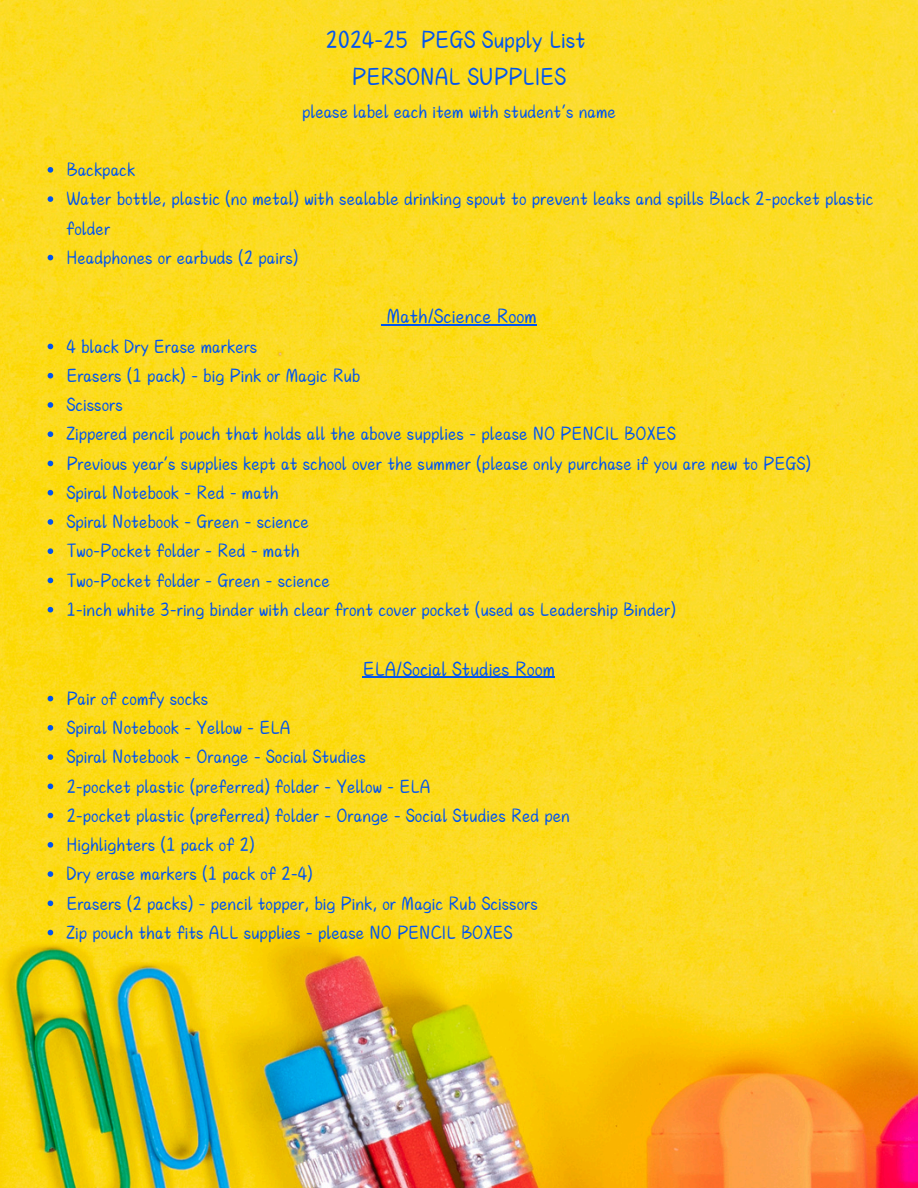
<style>
.page{position:relative;width:918px;height:1188px;background:#fff}
.page>*{position:absolute;margin:0;border:0;box-sizing:border-box;transform-origin:0 0}
.t1{font:27px/37.2px "Canva Milk Ttea";color:#0255ee;text-align:center}
.t2{font:22.5px "Canva Milk Ttea";color:#0255ee}
.t3{font:21px/29.2px "Canva Milk Ttea";color:#0255ee}
</style>
<div class="page">
<img style="left:0;top:0;width:918px;height:1188px">
<svg style="left:48px;top:167px;width:5px;height:6px"></svg>
<svg style="left:48px;top:196px;width:5px;height:6px"></svg>
<svg style="left:48px;top:255px;width:5px;height:5px"></svg>
<hr style="left:387px;top:325px;width:150px;height:1px;background:#0255ee">
<svg style="left:48px;top:344px;width:5px;height:5px"></svg>
<svg style="left:48px;top:373px;width:5px;height:6px"></svg>
<svg style="left:48px;top:402px;width:5px;height:6px"></svg>
<svg style="left:48px;top:431px;width:5px;height:6px"></svg>
<svg style="left:48px;top:461px;width:5px;height:5px"></svg>
<svg style="left:48px;top:490px;width:5px;height:6px"></svg>
<svg style="left:48px;top:519px;width:5px;height:6px"></svg>
<svg style="left:48px;top:548px;width:5px;height:6px"></svg>
<svg style="left:48px;top:578px;width:5px;height:5px"></svg>
<svg style="left:48px;top:607px;width:5px;height:6px"></svg>
<hr style="left:363px;top:677px;width:192px;height:1px;background:#0255ee">
<svg style="left:48px;top:696px;width:5px;height:5px"></svg>
<svg style="left:48px;top:725px;width:5px;height:6px"></svg>
<svg style="left:48px;top:754px;width:5px;height:6px"></svg>
<svg style="left:48px;top:784px;width:5px;height:5px"></svg>
<svg style="left:48px;top:813px;width:5px;height:5px"></svg>
<svg style="left:48px;top:842px;width:5px;height:6px"></svg>
<svg style="left:48px;top:871px;width:5px;height:6px"></svg>
<svg style="left:48px;top:901px;width:5px;height:5px"></svg>
<svg style="left:48px;top:930px;width:5px;height:5px"></svg>
<h1 class="t1" style="left:326px;top:20px;width:262px">2024-25 PEGS Supply List<br>PERSONAL SUPPLIES</h1>
<h1 class="t3" style="left:302px;top:96px;width:315px">please label each item with student’s name</h1>
<p class="t3" style="left:66px;top:154px;width:70px">Backpack</p>
<p class="t3" style="left:66px;top:183px;width:809px">Water bottle, plastic (no metal) with sealable drinking spout to prevent leaks and spills Black 2-pocket plastic folder</p>
<p class="t3" style="left:66px;top:242px;width:234px">Headphones or earbuds (2 pairs)</p>
<h1 class="t2" style="left:387px;top:302px;width:152px">Math/Science Room</h1>
<p class="t3" style="left:66px;top:331px;width:193px">4 black Dry Erase markers</p>
<p class="t3" style="left:66px;top:360px;width:296px">Erasers (1 pack) - big Pink or Magic Rub</p>
<p class="t3" style="left:66px;top:389px;width:58px">Scissors</p>
<p class="t3" style="left:66px;top:419px;width:611px">Zippered pencil pouch that holds all the above supplies - please NO PENCIL BOXES</p>
<p class="t3" style="left:66px;top:448px;width:746px">Previous year’s supplies kept at school over the summer (please only purchase if you are new to PEGS)</p>
<p class="t3" style="left:66px;top:477px;width:214px">Spiral Notebook - Red - math</p>
<p class="t3" style="left:66px;top:506px;width:244px">Spiral Notebook - Green - science</p>
<p class="t3" style="left:66px;top:536px;width:235px">Two-Pocket folder - Red - math</p>
<p class="t3" style="left:66px;top:565px;width:265px">Two-Pocket folder - Green - science</p>
<p class="t3" style="left:66px;top:594px;width:611px">1-inch white 3-ring binder with clear front cover pocket (used as Leadership Binder)</p>
<h1 class="t2" style="left:363px;top:655px;width:194px">ELA/Social Studies Room</h1>
<p class="t3" style="left:66px;top:683px;width:143px">Pair of comfy socks</p>
<p class="t3" style="left:66px;top:712px;width:226px">Spiral Notebook - Yellow - ELA</p>
<p class="t3" style="left:66px;top:741px;width:301px">Spiral Notebook - Orange - Social Studies</p>
<p class="t3" style="left:66px;top:771px;width:366px">2-pocket plastic (preferred) folder - Yellow - ELA</p>
<p class="t3" style="left:66px;top:800px;width:505px">2-pocket plastic (preferred) folder - Orange - Social Studies Red pen</p>
<p class="t3" style="left:66px;top:829px;width:190px">Highlighters (1 pack of 2)</p>
<p class="t3" style="left:66px;top:858px;width:248px">Dry erase markers (1 pack of 2-4)</p>
<p class="t3" style="left:66px;top:888px;width:473px">Erasers (2 packs) - pencil topper, big Pink, or Magic Rub Scissors</p>
<p class="t3" style="left:66px;top:917px;width:448px">Zip pouch that fits ALL supplies - please NO PENCIL BOXES</p>
</div>
